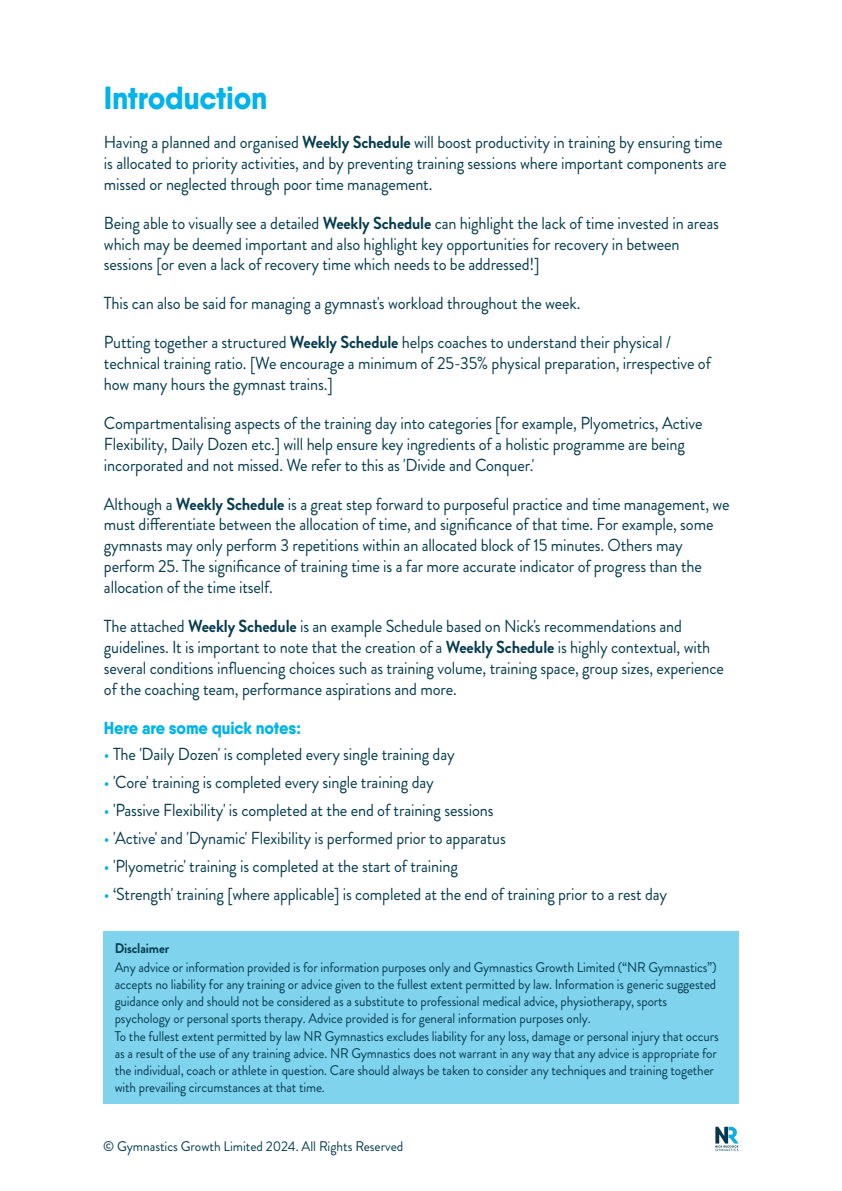
<style>
.page{position:relative;width:842px;height:1191px;background:#fff}
.page>*{position:absolute;margin:0;border:0;box-sizing:border-box;transform-origin:0 0}
.t1{font:800 32px "Qanelas Soft";letter-spacing:-.01em;color:#00b3ea;scale:.94 1}
.t2{font:17.4px/20.8px "Brandon Grotesque";letter-spacing:-.01em;color:#063c50;scale:.94 1}
.t3{font:800 17.4px "Qanelas Soft";letter-spacing:-.01em;color:#00b3ea;scale:.94 1}
.t4{font:14px/16.8px "Brandon Grotesque";letter-spacing:-.01em;color:#063c50;scale:.94 1}
.t5{font:14px "Brandon Grotesque";letter-spacing:-.01em;color:#063c50;scale:.96 1}
.t6{font:700 14px "Brandon Grotesque";letter-spacing:-.01em;color:#063c50;scale:.94 1}
.s1{font-weight:700}
.s2{color:#00b3ea}
</style>
<div class="page">
<svg style="left:715px;top:1126px;width:23px;height:25px"></svg>
<div style="left:103px;top:931px;width:636px;height:172px;background:#80d3ed"></div>
<h1 class="t1" style="left:104px;top:83px;width:175px">Introduction</h1>
<p class="t2" style="left:104px;top:134px;width:664px">Having a planned and organised <span class="s1">Weekly Schedule</span> will boost productivity in training by ensuring time is allocated to priority activities, and by preventing training sessions where important components are missed or neglected through poor time management.</p>
<p class="t2" style="left:104px;top:215px;width:656px">Being able to visually see a detailed <span class="s1">Weekly Schedule</span> can highlight the lack of time invested in areas which may be deemed important and also highlight key opportunities for recovery in between sessions [or even a lack of recovery time which needs to be addressed!]</p>
<p class="t2" style="left:104px;top:295px;width:508px">This can also be said for managing a gymnast's workload throughout the week.</p>
<p class="t2" style="left:104px;top:334px;width:647px">Putting together a structured <span class="s1">Weekly Schedule</span> helps coaches to understand their physical / technical training ratio. [We encourage a minimum of 25-35% physical preparation, irrespective of how many hours the gymnast trains.]</p>
<p class="t2" style="left:104px;top:415px;width:638px">Compartmentalising aspects of the training day into categories [for example, Plyometrics, Active<br>Flexibility, Daily Dozen etc.] will help ensure key ingredients of a holistic programme are being incorporated and not missed. We refer to this as 'Divide and Conquer.'</p>
<p class="t2" style="left:104px;top:495px;width:667px">Although a <span class="s1">Weekly Schedule</span> is a great step forward to purposeful practice and time management, we must differentiate between the allocation of time, and significance of that time. For example, some gymnasts may only perform 3 repetitions within an allocated block of 15 minutes. Others may perform 25. The significance of training time is a far more accurate indicator of progress than the allocation of the time itself.</p>
<p class="t2" style="left:104px;top:618px;width:661px">The attached <span class="s1">Weekly Schedule</span> is an example Schedule based on Nick's recommendations and guidelines. It is important to note that the creation of a <span class="s1">Weekly Schedule</span> is highly contextual, with several conditions influencing choices such as training volume, training space, group sizes, experience of the coaching team, performance aspirations and more.</p>
<p class="t3" style="left:104px;top:719px;width:211px">Here are some quick notes:</p>
<p class="t2" style="left:104px;top:746px;width:375px"><span class="s2">•</span> The 'Daily Dozen' is completed every single training day</p>
<p class="t2" style="left:104px;top:774px;width:352px"><span class="s2">•</span> 'Core' training is completed every single training day</p>
<p class="t2" style="left:104px;top:802px;width:416px"><span class="s2">•</span> 'Passive Flexibility' is completed at the end of training sessions</p>
<p class="t2" style="left:104px;top:830px;width:429px"><span class="s2">•</span> 'Active' and 'Dynamic' Flexibility is performed prior to apparatus</p>
<p class="t2" style="left:104px;top:858px;width:378px"><span class="s2">•</span> 'Plyometric' training is completed at the start of training</p>
<p class="t2" style="left:104px;top:886px;width:601px"><span class="s2">•</span> ‘Strength' training [where applicable] is completed at the end of training prior to a rest day</p>
<p class="t6" style="left:115px;top:943px;width:60px">Disclaimer</p>
<p class="t4" style="left:115px;top:961px;width:642px">Any advice or information provided is for information purposes only and Gymnastics Growth Limited (“NR Gymnastics”) accepts no liability for any training or advice given to the fullest extent permitted by law. Information is generic suggested guidance only and should not be considered as a substitute to professional medical advice, physiotherapy, sports psychology or personal sports therapy. Advice provided is for general information purposes only.</p>
<p class="t4" style="left:115px;top:1030px;width:644px">To the fullest extent permitted by law NR Gymnastics excludes liability for any loss, damage or personal injury that occurs as a result of the use of any training advice. NR Gymnastics does not warrant in any way that any advice is appropriate for the individual, coach or athlete in question. Care should always be taken to consider any techniques and training together with prevailing circumstances at that time.</p>
<p class="t5" style="left:103px;top:1141px;width:314px">© Gymnastics Growth Limited 2024. All Rights Reserved</p>
</div>
